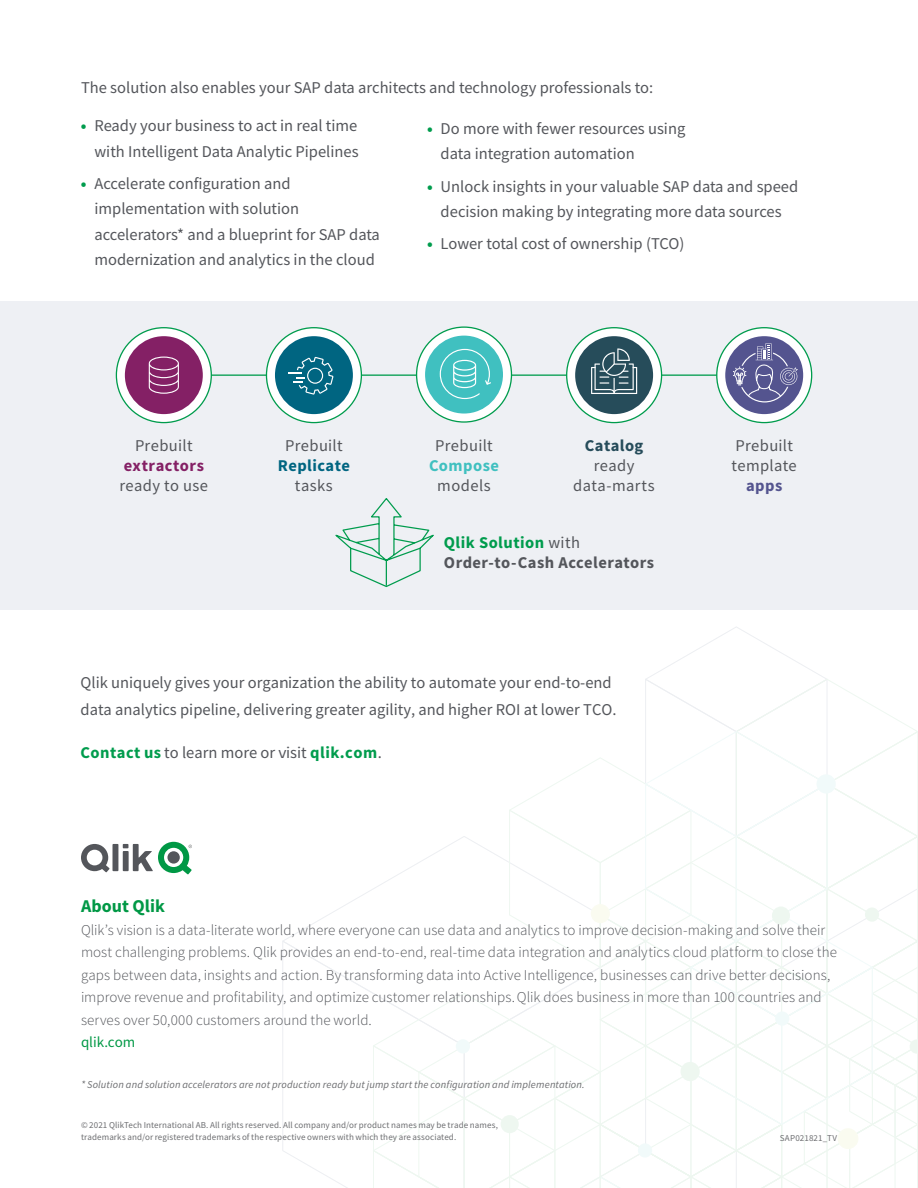
<style>
.page{position:relative;width:918px;height:1188px;background:#fff}
.page>*{position:absolute;margin:0;border:0;box-sizing:border-box;transform-origin:0 0}
.t1{font:700 18px "Source Sans Pro";color:#009845}
.t2{font:16.5px/25.5px "Source Sans Pro";color:#54565b}
.t3{font:700 16.5px/19.8px "Source Sans Pro";letter-spacing:.03em;color:#54565b}
.t4{font:16.5px/19.8px "Source Sans Pro";letter-spacing:.02em;color:#54565b}
.t5{font:16.5px/19.8px "Source Sans Pro";letter-spacing:.025em;color:#54565b;text-align:center}
.t6{font:700 16.5px "Source Sans Pro";letter-spacing:.03em;color:#842065}
.t7{font:700 16.5px "Source Sans Pro";letter-spacing:.025em;color:#006581}
.t8{font:700 16.5px "Source Sans Pro";letter-spacing:.03em;color:#40c0c0}
.t9{font:700 16.5px "Source Sans Pro";letter-spacing:.025em;color:#264c5a}
.t10{font:700 16.5px "Source Sans Pro";color:#54548f}
.t11{font:300 15px/22.5px "Source Sans Pro";color:#54565b}
.t12{font:15px "Source Sans Pro";letter-spacing:-.005em;color:#009845}
.t13{font:italic 10.5px "Source Sans Pro";letter-spacing:.01em;color:#6d6e71}
.t14{font:9px/12px "Source Sans Pro";letter-spacing:.01em;color:#6d6e71}
.s1{font-weight:700;color:#009c4d}
.s2{color:#009c4d}
.s3{font-weight:400}
</style>
<div class="page">
<div style="left:0;top:301px;width:918px;height:308px;background:#eef0f4"></div>
<hr style="left:179px;top:374px;width:580px;height:2px;background:#009c4d">
<svg style="left:282px;top:889px;width:91px;height:157px"></svg>
<svg style="left:373px;top:627px;width:545px;height:561px"></svg>
<div style="left:865px;top:907px;width:14px;height:15px;background:#eef7f0;border-radius:50%"></div>
<div style="left:638px;top:1143px;width:14px;height:15px;background:#f1fafa;border-radius:50%"></div>
<div style="left:456px;top:1039px;width:14px;height:14px;background:#f1fafa;border-radius:50%"></div>
<div style="left:775px;top:1011px;width:14px;height:15px;background:#f1fafa;border-radius:50%"></div>
<div style="left:838px;top:1129px;width:20px;height:19px;background:#fafbf0;border-radius:50%"></div>
<div style="left:838px;top:1128px;width:20px;height:21px;border:1px solid #c0d14b;border-radius:50%"></div>
<div style="left:772px;top:906px;width:18px;height:19px;background:#eef7f0;border-radius:50%"></div>
<div style="left:591px;top:905px;width:18px;height:18px;background:#fafbf0;border-radius:50%"></div>
<div style="left:591px;top:904px;width:19px;height:19px;border:1px solid #c0d14b;border-radius:50%"></div>
<div style="left:501px;top:1115px;width:18px;height:18px;background:#eef7f0;border-radius:50%"></div>
<div style="left:680px;top:1062px;width:20px;height:19px;background:#eef7f0;border-radius:50%"></div>
<div style="left:817px;top:774px;width:19px;height:20px;background:#f1fafa;border-radius:50%"></div>
<div style="left:417px;top:327px;width:94px;height:95px;background:#fff;border-radius:50%"></div>
<div style="left:425px;top:336px;width:78px;height:78px;background:#40c0c0;border-radius:50%"></div>
<svg style="left:440px;top:349px;width:51px;height:50px"></svg>
<svg style="left:116px;top:328px;width:95px;height:95px;fill:#fff"></svg>
<div style="left:125px;top:336px;width:78px;height:78px;background:#842065;border-radius:50%"></div>
<svg style="left:149px;top:357px;width:30px;height:37px"></svg>
<svg style="left:266px;top:328px;width:95px;height:95px;fill:#fff"></svg>
<div style="left:275px;top:336px;width:78px;height:78px;background:#006581;border-radius:50%"></div>
<svg style="left:288px;top:357px;width:45px;height:38px"></svg>
<svg style="left:567px;top:328px;width:95px;height:95px;fill:#fff"></svg>
<div style="left:575px;top:336px;width:78px;height:78px;background:#264c5a;border-radius:50%"></div>
<svg style="left:591px;top:348px;width:46px;height:46px"></svg>
<svg style="left:717px;top:328px;width:95px;height:95px;fill:#fff"></svg>
<div style="left:725px;top:336px;width:78px;height:78px;background:#54548f;border-radius:50%"></div>
<svg style="left:733px;top:343px;width:65px;height:59px"></svg>
<svg style="left:335px;top:498px;width:99px;height:89px"></svg>
<svg style="left:81px;top:842px;width:111px;height:33px"></svg>
<p class="t2" style="left:81px;top:75px;width:574px">The solution also enables your SAP data architects and technology professionals to:</p>
<p class="t2" style="left:81px;top:113px;width:279px;text-align:right"><span class="s1">•</span> Ready your business to act in real time with Intelligent Data Analytic Pipelines</p>
<p class="t2" style="left:94px;top:171px;width:287px;text-indent:-13px"><span class="s1">•</span> Accelerate configuration and implementation with solution accelerators* and a blueprint for SAP data modernization and analytics in the cloud</p>
<p class="t2" style="left:441px;top:116px;width:246px;text-indent:-13px"><span class="s1">•</span> Do more with fewer resources using data integration automation</p>
<p class="t2" style="left:427px;top:173px;width:373px;text-align:center"><span class="s1">•</span> Unlock insights in your valuable SAP data and speed decision making by integrating more data sources</p>
<p class="t2" style="left:427px;top:231px;width:259px"><span class="s1">•</span> Lower total cost of ownership (TCO)</p>
<p class="t4" style="left:135px;top:436px;width:59px">Prebuilt</p>
<p class="t6" style="left:124px;top:455px;width:82px">extractors</p>
<p class="t5" style="left:120px;top:476px;width:90px">ready to use</p>
<p class="t4" style="left:285px;top:436px;width:59px">Prebuilt</p>
<p class="t7" style="left:278px;top:455px;width:74px">Replicate</p>
<p class="t2" style="left:295px;top:473px;width:39px">tasks</p>
<p class="t4" style="left:435px;top:436px;width:59px">Prebuilt</p>
<p class="t8" style="left:429px;top:455px;width:72px">Compose</p>
<p class="t2" style="left:437px;top:473px;width:55px">models</p>
<p class="t9" style="left:585px;top:435px;width:60px">Catalog</p>
<p class="t5" style="left:573px;top:456px;width:83px">ready data-marts</p>
<p class="t3" style="left:444px;top:533px;width:212px"><span class="s2">Qlik Solution</span> <span class="s3">with<br></span>Order-to-Cash Accelerators</p>
<p class="t4" style="left:732px;top:436px;width:67px">Prebuilt template</p>
<p class="t10" style="left:746px;top:474px;width:38px">apps</p>
<p class="t2" style="left:81px;top:668px;width:538px;line-height:27px">Qlik uniquely gives your organization the ability to automate your end-to-end data analytics pipeline, delivering greater agility, and higher ROI at lower TCO.</p>
<p class="t2" style="left:81px;top:740px;width:303px"><span class="s1">Contact us</span> to learn more or visit <span class="s1">qlik.com</span>.</p>
<p class="t1" style="left:81px;top:894px;width:85px">About Qlik</p>
<p class="t11" style="left:81px;top:918px;width:757px">Qlik’s vision is a data-literate world, where everyone can use data and analytics to improve decision-making and solve their most challenging problems. Qlik provides an end-to-end, real-time data integration and analytics cloud platform to close the gaps between data, insights and action. By transforming data into Active Intelligence, businesses can drive better decisions, improve revenue and profitability, and optimize customer relationships. Qlik does business in more than 100 countries and serves over 50,000 customers around the world.</p>
<p class="t12" style="left:81px;top:1032px;width:56px">qlik.com</p>
<p class="t13" style="left:81px;top:1078px;width:505px">* Solution and solution accelerators are not production ready but jump start the configuration and implementation.</p>
<p class="t14" style="left:81px;top:1119px;width:418px">© 2021 QlikTech International AB. All rights reserved. All company and/or product names may be trade names, trademarks and/or registered trademarks of the respective owners with which they are associated.</p>
<p class="t14" style="left:780px;top:1132px;width:59px">SAP021821_TV</p>
</div>
